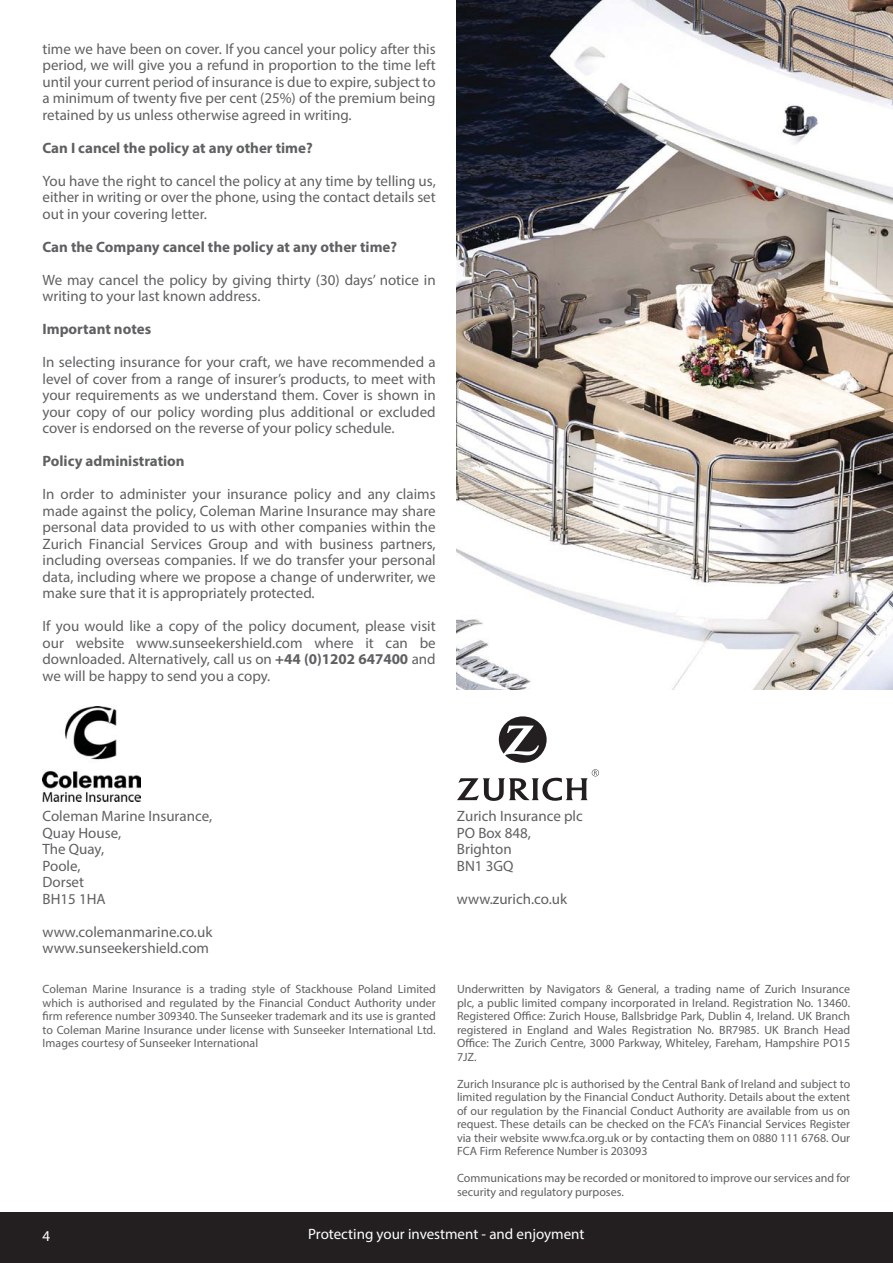
<style>
.page{position:relative;width:893px;height:1263px;background:#fff}
.page>*{position:absolute;margin:0;border:0;box-sizing:border-box;transform-origin:0 0}
.t1{font:15px/16.5px "Myriad Pro";color:#5f6062;text-align:justify}
.t2{font:700 15px "Myriad Pro";color:#5f6062}
.t3{font:15px "Myriad Pro";color:#fff}
.t4{font:12px/13.5px "Myriad Pro";color:#5f6062;text-align:justify}
.s1{font-weight:700}
</style>
<div class="page">
<img style="left:457px;top:0;width:436px;height:689px">
<div style="left:0;top:1212px;width:893px;height:51px;background:#231f20"></div>
<img style="left:43px;top:706px;width:97px;height:96px">
<svg style="left:499px;top:716px;width:48px;height:47px"></svg>
<svg style="left:457px;top:769px;width:142px;height:32px"></svg>
<p class="t1" style="left:43px;top:42px;width:395px">time we have been on cover. If you cancel your policy after this period, we will give you a refund in proportion to the time left until your current period of insurance is due to expire, subject to a minimum of twenty five per cent (25%) of the premium being retained by us unless otherwise agreed in writing.</p>
<p class="t2" style="left:43px;top:142px;width:272px">Can I cancel the policy at any other time?</p>
<p class="t1" style="left:43px;top:174px;width:395px">You have the right to cancel the policy at any time by telling us, either in writing or over the phone, using the contact details set out in your covering letter.</p>
<p class="t2" style="left:43px;top:241px;width:356px">Can the Company cancel the policy at any other time?</p>
<p class="t1" style="left:43px;top:273px;width:395px">We may cancel the policy by giving thirty (30) days’ notice in writing to your last known address.</p>
<p class="t2" style="left:43px;top:324px;width:110px">Important notes</p>
<p class="t1" style="left:43px;top:355px;width:395px">In selecting insurance for your craft, we have recommended a level of cover from a range of insurer’s products, to meet with your requirements as we understand them. Cover is shown in your copy of our policy wording plus additional or excluded cover is endorsed on the reverse of your policy schedule.</p>
<p class="t2" style="left:43px;top:456px;width:144px">Policy administration</p>
<p class="t1" style="left:43px;top:487px;width:395px">In order to administer your insurance policy and any claims made against the policy, Coleman Marine Insurance may share personal data provided to us with other companies within the Zurich Financial Services Group and with business partners, including overseas companies. If we do transfer your personal data, including where we propose a change of underwriter, we make sure that it is appropriately protected.</p>
<p class="t1" style="left:43px;top:619px;width:395px">If you would like a copy of the policy document, please visit our website www.sunseekershield.com where it can be downloaded. Alternatively, call us on <span class="s1">+44 (0)1202 647400</span> and we will be happy to send you a copy.</p>
<p class="t1" style="left:43px;top:809px;width:171px;text-align:left">Coleman Marine Insurance,<br>Quay House,<br>The Quay,<br>Poole,<br>Dorset<br>BH15 1HA</p>
<p class="t1" style="left:43px;top:924px;width:171px">www.colemanmarine.co.uk www.sunseekershield.com</p>
<p class="t1" style="left:457px;top:809px;width:127px;text-align:left">Zurich Insurance plc<br>PO Box 848,<br>Brighton<br>BN1 3GQ</p>
<p class="t1" style="left:457px;top:891px;width:112px">www.zurich.co.uk</p>
<p class="t4" style="left:43px;top:983px;width:395px">Coleman Marine Insurance is a trading style of Stackhouse Poland Limited which is authorised and regulated by the Financial Conduct Authority under firm reference number 309340. The Sunseeker trademark and its use is granted to Coleman Marine Insurance under license with Sunseeker International Ltd.<br>Images courtesy of Sunseeker International</p>
<p class="t4" style="left:457px;top:983px;width:395px">Underwritten by Navigators &amp; General, a trading name of Zurich Insurance plc, a public limited company incorporated in Ireland. Registration No. 13460.<br>Registered Office: Zurich House, Ballsbridge Park, Dublin 4, Ireland. UK Branch registered in England and Wales Registration No. BR7985. UK Branch Head Office: The Zurich Centre, 3000 Parkway, Whiteley, Fareham, Hampshire PO15<br>7JZ.</p>
<p class="t4" style="left:457px;top:1078px;width:395px">Zurich Insurance plc is authorised by the Central Bank of Ireland and subject to limited regulation by the Financial Conduct Authority. Details about the extent of our regulation by the Financial Conduct Authority are available from us on request. These details can be checked on the FCA’s Financial Services Register via their website www.fca.org.uk or by contacting them on 0880 111 6768. Our FCA Firm Reference Number is 203093</p>
<p class="t4" style="left:457px;top:1172px;width:395px">Communications may be recorded or monitored to improve our services and for security and regulatory purposes.</p>
<p class="t3" style="left:42px;top:1230px;width:9px">4</p>
<p class="t3" style="left:308px;top:1228px;width:278px">Protecting your investment - and enjoyment</p>
</div>
